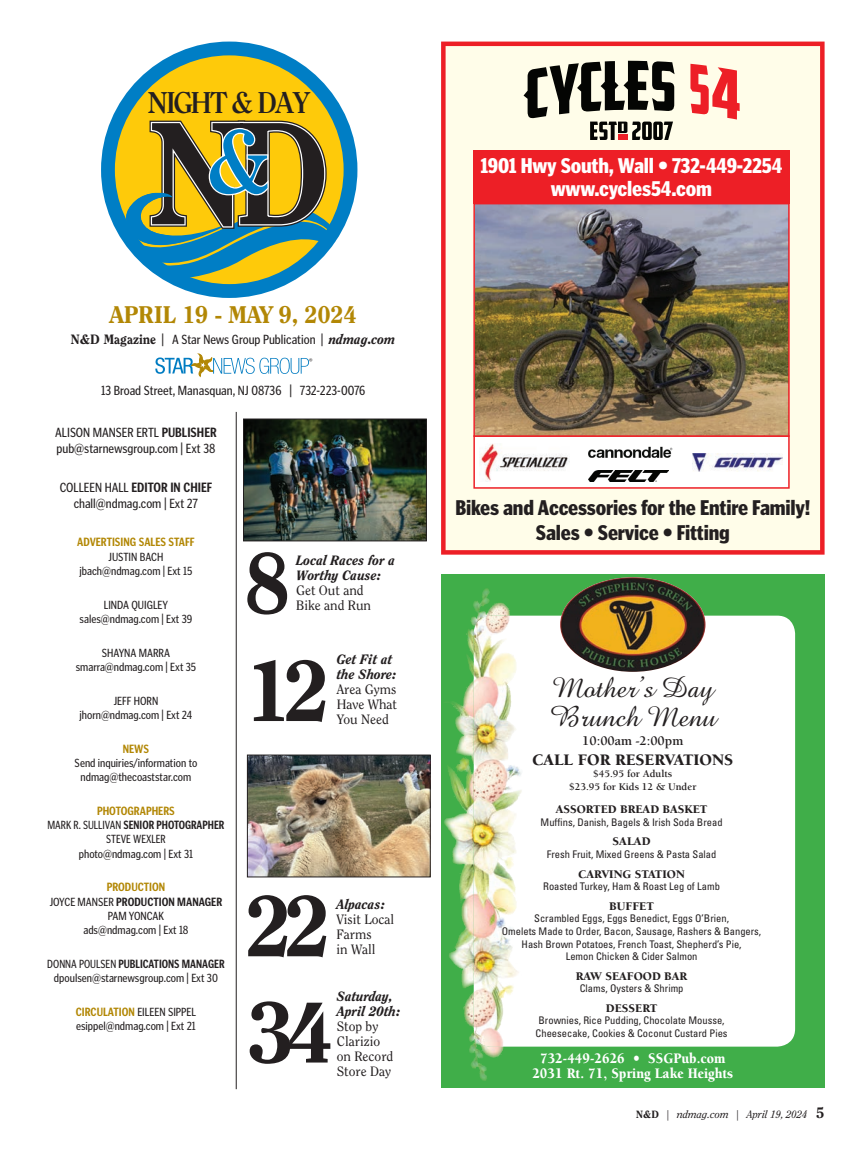
<style>
.page{position:relative;width:866px;height:1163px;background:#fff}
.page>*{position:absolute;margin:0;border:0;box-sizing:border-box;transform-origin:0 0}
.t1{font:700 139.35px "Clearface S Si";color:#231f20}
.t2{font:800 85.5px "Clearface";color:#231f20}
.t3{font:700 29.55px "Clearface S Si";letter-spacing:-.06em;color:#231f20}
.t4{font:29.25px/28.3px "Amazone BT";color:#231f20}
.t5{font:800 24px "Clearface";letter-spacing:-.015em;color:#b28705}
.t6{font:900 condensed 21px/25.2px "Poynter Gothic Text";letter-spacing:-.01em;color:#231f20;text-align:center}
.t7{font:900 condensed 21px/23.7px "Poynter Gothic Text";letter-spacing:-.01em;color:#fff;text-align:center}
.t8{font:900 16.5px "Berkeley";color:#231f20}
.t9{font:900 15px/14.9px "Berkeley";color:#fff;text-align:center;scale:.91 1}
.t10{font:condensed 13.5px/15.8px "Poynter Gothic Text";color:#231f20}
.t11{font:13.5px/15px "Clearface";color:#231f20}
.t12{font:italic 800 13.5px/15px "Clearface";color:#231f20}
.t13{font:700 13.5px "Berkeley";color:#231f20}
.t14{font:condensed 12px/14.2px "Poynter Gothic Text";color:#231f20;text-align:center}
.t15{font:condensed 12px/14.2px "Poynter Gothic Text";color:#231f20;text-align:center;scale:.94 1}
.t16{font:900 12px "Berkeley";color:#231f20}
.t17{font:condensed 12px/14.2px "Poynter Gothic Text";color:#231f20;text-align:center;scale:.95 1}
.t18{font:condensed 10.5px/12.6px "Univers";color:#231f20;text-align:center}
.t19{font:700 10.5px/12.6px "Berkeley";color:#231f20;text-align:center}
.t20{font:italic 10.5px "Clearface";color:#231f20}
.t21{font:6.75px "Myriad";color:#231f20}
.s1{font-family:"Clearface";font-weight:800;font-stretch:normal}
.s2{font-family:"Clearface";font-weight:800;font-style:italic;font-stretch:normal}
.s3{font-weight:700}
.s4{font-weight:700;color:#b28705}
.s5{font-weight:400;font-style:normal}
.s6{font-weight:800;font-style:italic}
.s7{font-weight:800;font-style:normal}
.s8{font-weight:800;font-style:normal;font-size:15px}
</style>
<div class="page">
<svg style="left:155px;top:354px;width:154px;height:22px"></svg>
<svg style="left:108px;top:48px;width:242px;height:243px;background:#d7be26"></svg>
<div style="left:101px;top:42px;width:256px;height:256px;border:14px solid #007ec5;border-radius:50%"></div>
<svg style="left:126px;top:117px;width:216px;height:165px;background:#9ca45e"></svg>
<hr style="left:236px;top:412px;width:1px;height:677px;background:#231f20">
<img style="left:245px;top:421px;width:180px;height:118px">
<div style="left:243px;top:419px;width:184px;height:122px;border:1px solid #231f20"></div>
<img style="left:249px;top:757px;width:180px;height:118px">
<div style="left:247px;top:755px;width:184px;height:122px;border:1px solid #231f20"></div>
<svg style="left:441px;top:42px;width:383px;height:513px;background:#fce2d2"></svg>
<svg style="left:473px;top:437px;width:317px;height:52px"></svg>
<img style="left:580px;top:446px;width:97px;height:17px">
<img style="left:692px;top:453px;width:90px;height:18px">
<img style="left:479px;top:443px;width:90px;height:38px">
<svg style="left:690px;top:64px;width:49px;height:56px;background:#f5847e"></svg>
<svg style="left:523px;top:61px;width:151px;height:79px;background:#949286"></svg>
<img style="left:473px;top:204px;width:317px;height:233px">
<div style="left:473px;top:150px;width:317px;height:54px;background:#ed1f26"></div>
<img style="left:588px;top:471px;width:80px;height:11px">
<div style="left:441px;top:574px;width:383px;height:513px;background:#40ae49"></div>
<div style="left:474px;top:616px;width:321px;height:430px;background:#fff;border-radius:18px"></div>
<img style="left:560px;top:577px;width:145px;height:95px">
<img style="left:467px;top:588px;width:43px;height:77px">
<img style="left:474px;top:616px;width:46px;height:430px">
<img style="left:479px;top:596px;width:31px;height:15px">
<svg style="left:499px;top:626px;width:10px;height:9px"></svg>
<img style="left:475px;top:642px;width:41px;height:20px">
<svg style="left:510px;top:680px;width:2px;height:15px"></svg>
<img style="left:507px;top:707px;width:6px;height:28px">
<svg style="left:505px;top:764px;width:7px;height:3px"></svg>
<img style="left:448px;top:772px;width:9px;height:3px">
<img style="left:508px;top:784px;width:12px;height:5px">
<img style="left:454px;top:813px;width:12px;height:4px">
<svg style="left:501px;top:857px;width:13px;height:8px"></svg>
<svg style="left:510px;top:909px;width:8px;height:7px"></svg>
<img style="left:503px;top:926px;width:12px;height:16px">
<img style="left:478px;top:953px;width:42px;height:41px">
<svg style="left:499px;top:1030px;width:5px;height:9px"></svg>
<img style="left:474px;top:1047px;width:28px;height:27px">
<p class="t3" style="left:148px;top:85px;width:164px">NIGHT &amp; DAY</p>
<p class="t1" style="left:150px;top:89px;width:179px">ND</p>
<p class="t5" style="left:110px;top:300px;width:249px">APRIL 19 - MAY 9, 2024</p>
<p class="t10" style="left:71px;top:332px;width:326px"><span class="s1">N&amp;D Magazine</span> | A Star News Group Publication | <span class="s2">ndmag.com</span></p>
<p class="t21" style="left:309px;top:358px;width:5px">®</p>
<p class="t10" style="left:101px;top:382px;width:266px">13 Broad Street, Manasquan, NJ 08736 | 732-223-0076</p>
<p class="t10" style="left:55px;top:424px;width:163px">ALISON MANSER ERTL <span class="s3">PUBLISHER </span>pub@starnewsgroup.com | Ext 38</p>
<p class="t10" style="left:60px;top:480px;width:154px;text-align:center">COLLEEN HALL <span class="s3">EDITOR IN CHIEF </span>chall@ndmag.com | Ext 27</p>
<p class="t14" style="left:77px;top:535px;width:119px"><span class="s4">ADVERTISING SALES STAFF<br></span>JUSTIN BACH jbach@ndmag.com | Ext 15</p>
<p class="t14" style="left:80px;top:597px;width:114px">LINDA QUIGLEY sales@ndmag.com | Ext 39</p>
<p class="t14" style="left:76px;top:645px;width:122px">SHAYNA MARRA smarra@ndmag.com | Ext 35</p>
<p class="t14" style="left:80px;top:693px;width:114px">JEFF HORN jhorn@ndmag.com | Ext 24</p>
<p class="t14" style="left:75px;top:741px;width:124px"><span class="s4">NEWS<br></span>Send inquiries/information to ndmag@thecoaststar.com</p>
<p class="t15" style="left:48px;top:803px;width:190px"><span class="s4">PHOTOGRAPHERS<br></span>MARK R. SULLIVAN <span class="s3">SENIOR PHOTOGRAPHER<br></span>STEVE WEXLER<br>photo@ndmag.com | Ext 31</p>
<p class="t14" style="left:50px;top:880px;width:174px"><span class="s4">PRODUCTION<br></span>JOYCE MANSER <span class="s3">PRODUCTION MANAGER<br></span>PAM YONCAK<br>ads@ndmag.com | Ext 18</p>
<p class="t17" style="left:47px;top:957px;width:188px">DONNA POULSEN <span class="s3">PUBLICATIONS MANAGER </span>dpoulsen@starnewsgroup.com | Ext 30</p>
<p class="t14" style="left:76px;top:1005px;width:122px;text-align:left"><span class="s4">CIRCULATION</span> EILEEN SIPPEL esippel@ndmag.com | Ext 21</p>
<p class="t2" style="left:243px;top:531px;width:49px">8</p>
<p class="t12" style="left:296px;top:553px;width:100px">Local Races for a<br>Worthy Cause:<br><span class="s5">Get Out and<br>Bike and Run</span></p>
<p class="t2" style="left:244px;top:639px;width:88px">12</p>
<p class="t11" style="left:337px;top:652px;width:62px"><span class="s6">Get Fit at the Shore:<br></span>Area Gyms<br>Have What<br>You Need</p>
<p class="t2" style="left:245px;top:874px;width:88px">22</p>
<p class="t11" style="left:336px;top:897px;width:59px"><span class="s6">Alpacas:<br></span>Visit Local<br>Farms<br>in Wall</p>
<p class="t2" style="left:247px;top:980px;width:88px">34</p>
<p class="t11" style="left:337px;top:988px;width:65px"><span class="s6">Saturday,<br>April 20th:<br></span>Stop by<br>Clarizio<br>on Record<br>Store Day</p>
<p class="t7" style="left:480px;top:153px;width:304px">1901 Hwy South, Wall • 732-449-2254 www.cycles54.com</p>
<p class="t6" style="left:455px;top:495px;width:356px">Bikes and Accessories for the Entire Family!<br>Sales • Service • Fitting</p>
<p class="t4" style="left:549px;top:674px;width:168px">Mother’s Day<br>Brunch Menu</p>
<p class="t13" style="left:582px;top:733px;width:103px">10:00am -2:00pm</p>
<p class="t8" style="left:532px;top:751px;width:203px">CALL FOR RESERVATIONS</p>
<p class="t19" style="left:569px;top:768px;width:129px">$45.95 for Adults<br>$23.95 for Kids 12 &amp; Under</p>
<p class="t16" style="left:556px;top:803px;width:153px">ASSORTED BREAD BASKET</p>
<p class="t18" style="left:540px;top:816px;width:183px">Muffins, Danish, Bagels &amp; Irish Soda Bread</p>
<p class="t16" style="left:612px;top:835px;width:40px">SALAD</p>
<p class="t18" style="left:547px;top:848px;width:171px">Fresh Fruit, Mixed Greens &amp; Pasta Salad</p>
<p class="t16" style="left:578px;top:867px;width:108px">CARVING STATION</p>
<p class="t18" style="left:543px;top:880px;width:178px">Roasted Turkey, Ham &amp; Roast Leg of Lamb</p>
<p class="t16" style="left:609px;top:899px;width:46px">BUFFET</p>
<p class="t18" style="left:502px;top:912px;width:261px">Scrambled Eggs, Eggs Benedict, Eggs O’Brien,<br>Omelets Made to Order, Bacon, Sausage, Rashers &amp; Bangers, Hash Brown Potatoes, French Toast, Shepherd’s Pie,<br>Lemon Chicken &amp; Cider Salmon</p>
<p class="t16" style="left:576px;top:969px;width:113px">RAW SEAFOOD BAR</p>
<p class="t18" style="left:580px;top:982px;width:105px">Clams, Oysters &amp; Shrimp</p>
<p class="t16" style="left:606px;top:1001px;width:53px">DESSERT</p>
<p class="t18" style="left:536px;top:1014px;width:193px;text-align:left">Brownies, Rice Pudding, Chocolate Mousse,<br>Cheesecake, Cookies &amp; Coconut Custard Pies</p>
<p class="t9" style="left:532px;top:1051px;width:222px">732-449-2626 • SSGPub.com<br>2031 Rt. 71, Spring Lake Heights</p>
<p class="t20" style="left:636px;top:1108px;width:190px"><span class="s7">N&amp;D</span> | ndmag.com | April 19, 2024 <span class="s8">5</span></p>
</div>
